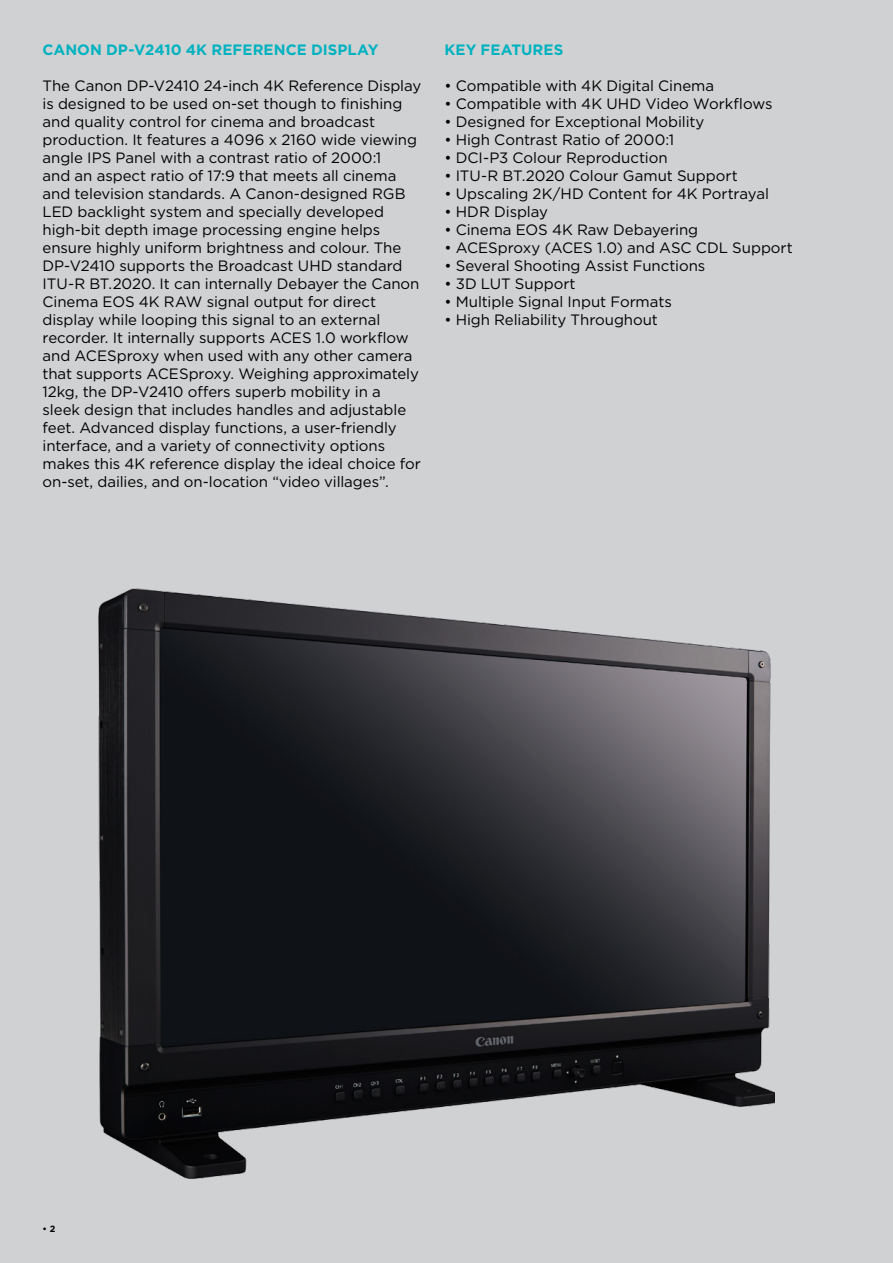
<style>
.page{position:relative;width:893px;height:1263px;background:#d0d1d2}
.page>*{position:absolute;margin:0;border:0;box-sizing:border-box;transform-origin:0 0}
.t1{font:15px/18px "Gotham";letter-spacing:-.005em;color:#000}
.t2{font:700 15px "Gotham";letter-spacing:.005em;color:#00b2c0}
.t3{font:700 9px "Gotham";color:#000}
</style>
<div class="page">
<img style="left:98px;top:588px;width:676px;height:590px">
<p class="t2" style="left:43px;top:39px;width:338px">CANON DP-V2410 4K REFERENCE DISPLAY</p>
<p class="t1" style="left:43px;top:76px;width:380px">The Canon DP-V2410 24-inch 4K Reference Display is designed to be used on-set though to finishing and quality control for cinema and broadcast production. It features a 4096 x 2160 wide viewing angle IPS Panel with a contrast ratio of 2000:1<br>and an aspect ratio of 17:9 that meets all cinema and television standards. A Canon-designed RGB LED backlight system and specially developed high-bit depth image processing engine helps ensure highly uniform brightness and colour. The DP-V2410 supports the Broadcast UHD standard ITU-R BT.2020. It can internally Debayer the Canon Cinema EOS 4K RAW signal output for direct display while looping this signal to an external recorder. It internally supports ACES 1.0 workflow and ACESproxy when used with any other camera that supports ACESproxy. Weighing approximately 12kg, the DP-V2410 offers superb mobility in a sleek design that includes handles and adjustable feet. Advanced display functions, a user-friendly interface, and a variety of connectivity options makes this 4K reference display the ideal choice for on-set, dailies, and on-location “video villages”.</p>
<p class="t2" style="left:444px;top:39px;width:120px">KEY FEATURES</p>
<p class="t1" style="left:444px;top:76px;width:271px">• Compatible with 4K Digital Cinema</p>
<p class="t1" style="left:444px;top:94px;width:330px">• Compatible with 4K UHD Video Workflows</p>
<p class="t1" style="left:444px;top:112px;width:262px">• Designed for Exceptional Mobility</p>
<p class="t1" style="left:444px;top:130px;width:231px">• High Contrast Ratio of 2000:1</p>
<p class="t1" style="left:444px;top:148px;width:225px">• DCI-P3 Colour Reproduction</p>
<p class="t1" style="left:444px;top:166px;width:295px">• ITU-R BT.2020 Colour Gamut Support</p>
<p class="t1" style="left:444px;top:184px;width:326px">• Upscaling 2K/HD Content for 4K Portrayal</p>
<p class="t1" style="left:444px;top:202px;width:105px">• HDR Display</p>
<p class="t1" style="left:444px;top:220px;width:255px">• Cinema EOS 4K Raw Debayering</p>
<p class="t1" style="left:444px;top:238px;width:350px">• ACESproxy (ACES 1.0) and ASC CDL Support</p>
<p class="t1" style="left:444px;top:256px;width:263px">• Several Shooting Assist Functions</p>
<p class="t1" style="left:444px;top:274px;width:133px">• 3D LUT Support</p>
<p class="t1" style="left:444px;top:292px;width:229px">• Multiple Signal Input Formats</p>
<p class="t1" style="left:444px;top:310px;width:215px">• High Reliability Throughout</p>
<p class="t3" style="left:43px;top:1223px;width:14px">• 2</p>
</div>
